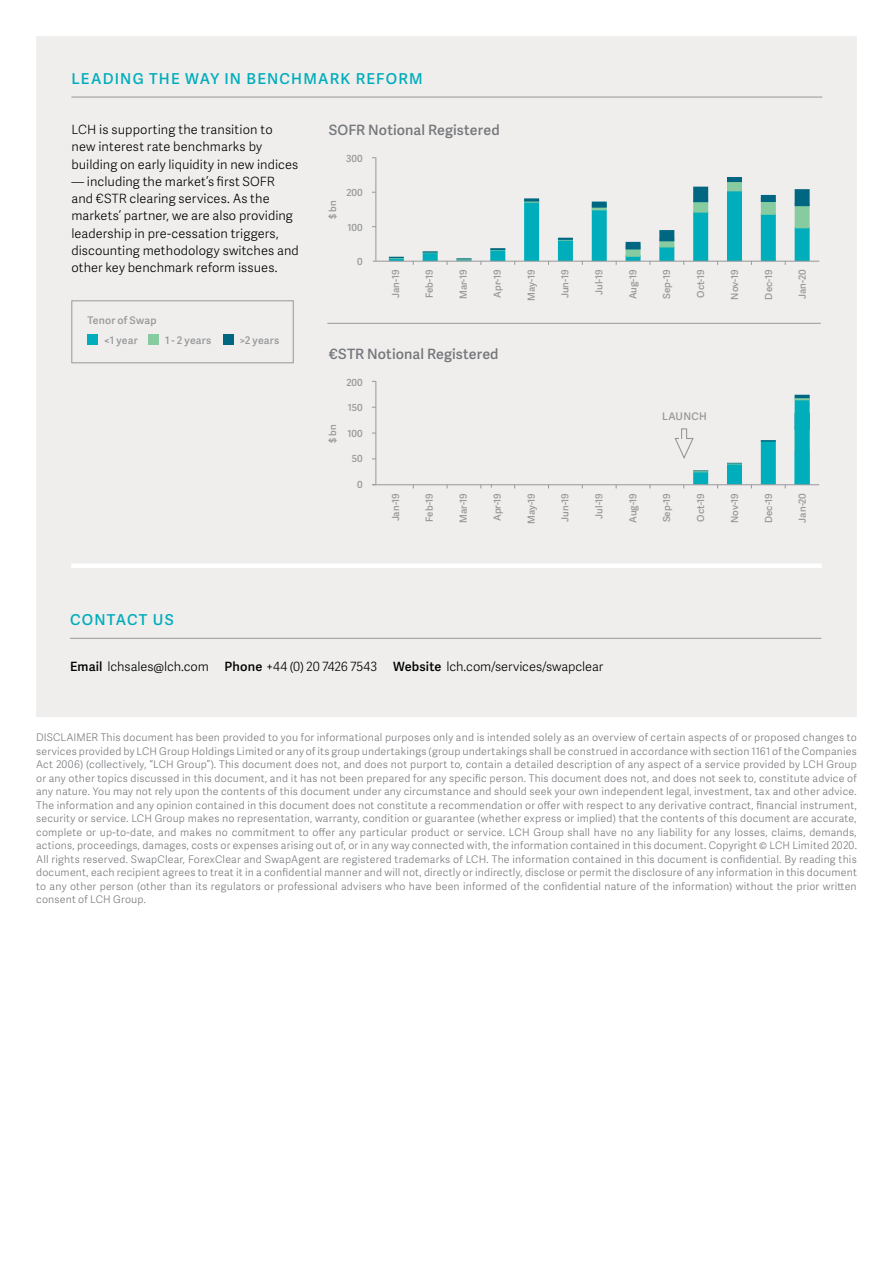
<style>
.page{position:relative;width:893px;height:1263px;background:#fff}
.page>*{position:absolute;margin:0;border:0;box-sizing:border-box;transform-origin:0 0}
.t1{font:600 15px "Adelle Sans";letter-spacing:.08em;color:#00adbb}
.t2{font:600 14.25px "Adelle Sans";letter-spacing:.01em;color:#76787c}
.t3{font:300 12.75px/17.2px "Adelle Sans";letter-spacing:.005em;color:#000}
.t4{font:300 10.5px/13.5px "Adelle Sans";letter-spacing:.02em;color:#76787c;text-align:justify}
.t5{font:600 10.5px "Adelle Sans";letter-spacing:.02em;color:#989899}
.t6{font:600 9.75px "Adelle Sans";color:#989899}
.s1{font-weight:600}
</style>
<div class="page">
<div style="left:36px;top:36px;width:821px;height:681px;background:#efeeed"></div>
<hr style="left:375px;top:381px;width:1px;height:104px;background:#989899">
<hr style="left:71px;top:97px;width:751px;height:1px;background:#989899">
<div style="left:71px;top:563px;width:751px;height:5px;background:#fff"></div>
<hr style="left:375px;top:157px;width:1px;height:104px;background:#989899">
<div style="left:795px;top:227px;width:15px;height:34px;background:#00adbb"></div>
<div style="left:795px;top:203px;width:15px;height:25px;background:#87cba1"></div>
<div style="left:795px;top:189px;width:15px;height:17px;background:#006681"></div>
<div style="left:761px;top:213px;width:15px;height:48px;background:#00adbb"></div>
<div style="left:761px;top:198px;width:15px;height:17px;background:#87cba1"></div>
<div style="left:761px;top:195px;width:15px;height:7px;background:#006681"></div>
<div style="left:693px;top:211px;width:15px;height:50px;background:#00adbb"></div>
<div style="left:693px;top:199px;width:15px;height:14px;background:#87cba1"></div>
<div style="left:693px;top:187px;width:15px;height:15px;background:#006681"></div>
<div style="left:592px;top:209px;width:15px;height:52px;background:#00adbb"></div>
<div style="left:592px;top:204px;width:15px;height:6px;background:#87cba1"></div>
<div style="left:592px;top:202px;width:15px;height:6px;background:#006681"></div>
<div style="left:524px;top:200px;width:15px;height:61px;background:#00adbb"></div>
<hr style="left:524px;top:199px;width:15px;height:4px;background:#62c2a8">
<svg style="left:524px;top:198px;width:15px;height:4px"></svg>
<div style="left:659px;top:246px;width:15px;height:15px;background:#00adbb"></div>
<svg style="left:659px;top:241px;width:15px;height:6px"></svg>
<div style="left:659px;top:230px;width:15px;height:11px;background:#006681"></div>
<div style="left:626px;top:255px;width:15px;height:6px;background:#00adbb"></div>
<div style="left:626px;top:245px;width:15px;height:12px;background:#87cba1"></div>
<div style="left:626px;top:242px;width:15px;height:7px;background:#006681"></div>
<div style="left:558px;top:239px;width:15px;height:22px;background:#00adbb"></div>
<svg style="left:558px;top:238px;width:15px;height:3px"></svg>
<div style="left:490px;top:250px;width:15px;height:11px;background:#00adbb"></div>
<svg style="left:490px;top:248px;width:15px;height:3px"></svg>
<div style="left:423px;top:252px;width:15px;height:9px;background:#00adbb"></div>
<svg style="left:423px;top:251px;width:15px;height:2px"></svg>
<svg style="left:456px;top:258px;width:15px;height:3px"></svg>
<hr style="left:389px;top:258px;width:15px;height:3px;background:#00adbb">
<svg style="left:389px;top:257px;width:15px;height:2px"></svg>
<div style="left:727px;top:190px;width:15px;height:71px;background:#00adbb"></div>
<div style="left:727px;top:178px;width:15px;height:13px;background:#87cba1"></div>
<div style="left:727px;top:177px;width:15px;height:5px;background:#006681"></div>
<div style="left:795px;top:398px;width:15px;height:87px;background:#00adbb"></div>
<svg style="left:795px;top:398px;width:15px;height:2px"></svg>
<hr style="left:795px;top:395px;width:15px;height:3px;background:#006681">
<div style="left:761px;top:441px;width:15px;height:44px;background:#00adbb"></div>
<svg style="left:761px;top:440px;width:15px;height:2px"></svg>
<div style="left:727px;top:463px;width:15px;height:22px;background:#00adbb"></div>
<svg style="left:727px;top:463px;width:15px;height:1px"></svg>
<div style="left:693px;top:471px;width:15px;height:14px;background:#00adbb"></div>
<svg style="left:693px;top:470px;width:15px;height:2px"></svg>
<div style="left:87px;top:334px;width:11px;height:11px;background:#00adbb"></div>
<div style="left:148px;top:334px;width:11px;height:11px;background:#87cba1"></div>
<div style="left:223px;top:334px;width:11px;height:11px;background:#006681"></div>
<div style="left:71px;top:300px;width:223px;height:63px;border:1px solid #989899"></div>
<svg style="left:674px;top:428px;width:20px;height:31px"></svg>
<hr style="left:327px;top:323px;width:494px;height:1px;background:#989899">
<hr style="left:373px;top:484px;width:446px;height:1px;background:#989899">
<hr style="left:373px;top:261px;width:446px;height:1px;background:#989899">
<hr style="left:70px;top:638px;width:751px;height:1px;background:#989899">
<h1 class="t1" style="left:71px;top:68px;width:353px">LEADING THE WAY IN BENCHMARK REFORM</h1>
<p class="t3" style="left:71px;top:120px;width:228px">LCH is supporting the transition to new interest rate benchmarks by building on early liquidity in new indices</p>
<p class="t3" style="left:71px;top:172px;width:229px">— including the market’s first SOFR and €STR clearing services. As the markets’ partner, we are also providing leadership in pre-cessation triggers, discounting methodology switches and other key benchmark reform issues.</p>
<p class="t5" style="left:87px;top:312px;width:71px">Tenor of Swap</p>
<p class="t5" style="left:104px;top:333px;width:35px">&lt;1 year</p>
<p class="t5" style="left:165px;top:333px;width:48px">1 - 2 years</p>
<p class="t5" style="left:239px;top:333px;width:41px">&gt;2 years</p>
<h2 class="t2" style="left:329px;top:120px;width:172px">SOFR Notional Registered</h2>
<p class="t6" style="left:326px;top:219px;width:20px;rotate:-90deg">$ bn</p>
<p class="t6" style="left:346px;top:151px;width:18px">300</p>
<p class="t6" style="left:346px;top:186px;width:18px">200</p>
<p class="t6" style="left:347px;top:220px;width:17px">100</p>
<p class="t6" style="left:357px;top:255px;width:7px">0</p>
<p class="t6" style="left:388px;top:298px;width:30px;rotate:-90deg">Jan-19</p>
<p class="t6" style="left:422px;top:298px;width:30px;rotate:-90deg">Feb-19</p>
<p class="t6" style="left:456px;top:299px;width:31px;rotate:-90deg">Mar-19</p>
<p class="t6" style="left:490px;top:297px;width:30px;rotate:-90deg">Apr-19</p>
<p class="t6" style="left:524px;top:301px;width:33px;rotate:-90deg">May-19</p>
<p class="t6" style="left:558px;top:298px;width:30px;rotate:-90deg">Jun-19</p>
<p class="t6" style="left:592px;top:295px;width:27px;rotate:-90deg">Jul-19</p>
<p class="t6" style="left:626px;top:299px;width:32px;rotate:-90deg">Aug-19</p>
<p class="t6" style="left:660px;top:299px;width:31px;rotate:-90deg">Sep-19</p>
<p class="t6" style="left:694px;top:298px;width:30px;rotate:-90deg">Oct-19</p>
<p class="t6" style="left:727px;top:300px;width:32px;rotate:-90deg">Nov-19</p>
<p class="t6" style="left:761px;top:300px;width:32px;rotate:-90deg">Dec-19</p>
<p class="t6" style="left:795px;top:299px;width:31px;rotate:-90deg">Jan-20</p>
<h2 class="t2" style="left:329px;top:344px;width:171px">€STR Notional Registered</h2>
<p class="t6" style="left:326px;top:443px;width:20px;rotate:-90deg">$ bn</p>
<p class="t6" style="left:346px;top:375px;width:18px">200</p>
<p class="t6" style="left:348px;top:400px;width:16px">150</p>
<p class="t6" style="left:347px;top:426px;width:17px">100</p>
<p class="t6" style="left:352px;top:451px;width:12px">50</p>
<p class="t6" style="left:357px;top:477px;width:7px">0</p>
<p class="t5" style="left:662px;top:408px;width:46px">LAUNCH</p>
<p class="t6" style="left:388px;top:521px;width:30px;rotate:-90deg">Jan-19</p>
<p class="t6" style="left:422px;top:522px;width:30px;rotate:-90deg">Feb-19</p>
<p class="t6" style="left:456px;top:523px;width:31px;rotate:-90deg">Mar-19</p>
<p class="t6" style="left:490px;top:521px;width:30px;rotate:-90deg">Apr-19</p>
<p class="t6" style="left:524px;top:524px;width:33px;rotate:-90deg">May-19</p>
<p class="t6" style="left:558px;top:522px;width:30px;rotate:-90deg">Jun-19</p>
<p class="t6" style="left:592px;top:518px;width:27px;rotate:-90deg">Jul-19</p>
<p class="t6" style="left:626px;top:523px;width:32px;rotate:-90deg">Aug-19</p>
<p class="t6" style="left:660px;top:522px;width:31px;rotate:-90deg">Sep-19</p>
<p class="t6" style="left:694px;top:521px;width:30px;rotate:-90deg">Oct-19</p>
<p class="t6" style="left:727px;top:523px;width:32px;rotate:-90deg">Nov-19</p>
<p class="t6" style="left:761px;top:523px;width:32px;rotate:-90deg">Dec-19</p>
<p class="t6" style="left:795px;top:523px;width:31px;rotate:-90deg">Jan-20</p>
<h1 class="t1" style="left:70px;top:609px;width:105px">CONTACT US</h1>
<p class="t3" style="left:70px;top:657px;width:535px"><span class="s1">Email</span> lchsales@lch.com <span class="s1">Phone</span> +44 (0) 20 7426 7543 <span class="s1">Website</span> lch.com/services/swapclear</p>
<p class="t4" style="left:36px;top:730px;width:822px">DISCLAIMER This document has been provided to you for informational purposes only and is intended solely as an overview of certain aspects of or proposed changes to services provided by LCH Group Holdings Limited or any of its group undertakings (group undertakings shall be construed in accordance with section 1161 of the Companies Act 2006) (collectively, “LCH Group”). This document does not, and does not purport to, contain a detailed description of any aspect of a service provided by LCH Group or any other topics discussed in this document, and it has not been prepared for any specific person. This document does not, and does not seek to, constitute advice of any nature. You may not rely upon the contents of this document under any circumstance and should seek your own independent legal, investment, tax and other advice.<br>The information and any opinion contained in this document does not constitute a recommendation or offer with respect to any derivative contract, financial instrument, security or service. LCH Group makes no representation, warranty, condition or guarantee (whether express or implied) that the contents of this document are accurate, complete or up-to-date, and makes no commitment to offer any particular product or service. LCH Group shall have no any liability for any losses, claims, demands, actions, proceedings, damages, costs or expenses arising out of, or in any way connected with, the information contained in this document. Copyright © LCH Limited 2020.<br>All rights reserved. SwapClear, ForexClear and SwapAgent are registered trademarks of LCH. The information contained in this document is confidential. By reading this document, each recipient agrees to treat it in a confidential manner and will not, directly or indirectly, disclose or permit the disclosure of any information in this document to any other person (other than its regulators or professional advisers who have been informed of the confidential nature of the information) without the prior written consent of LCH Group.</p>
</div>
